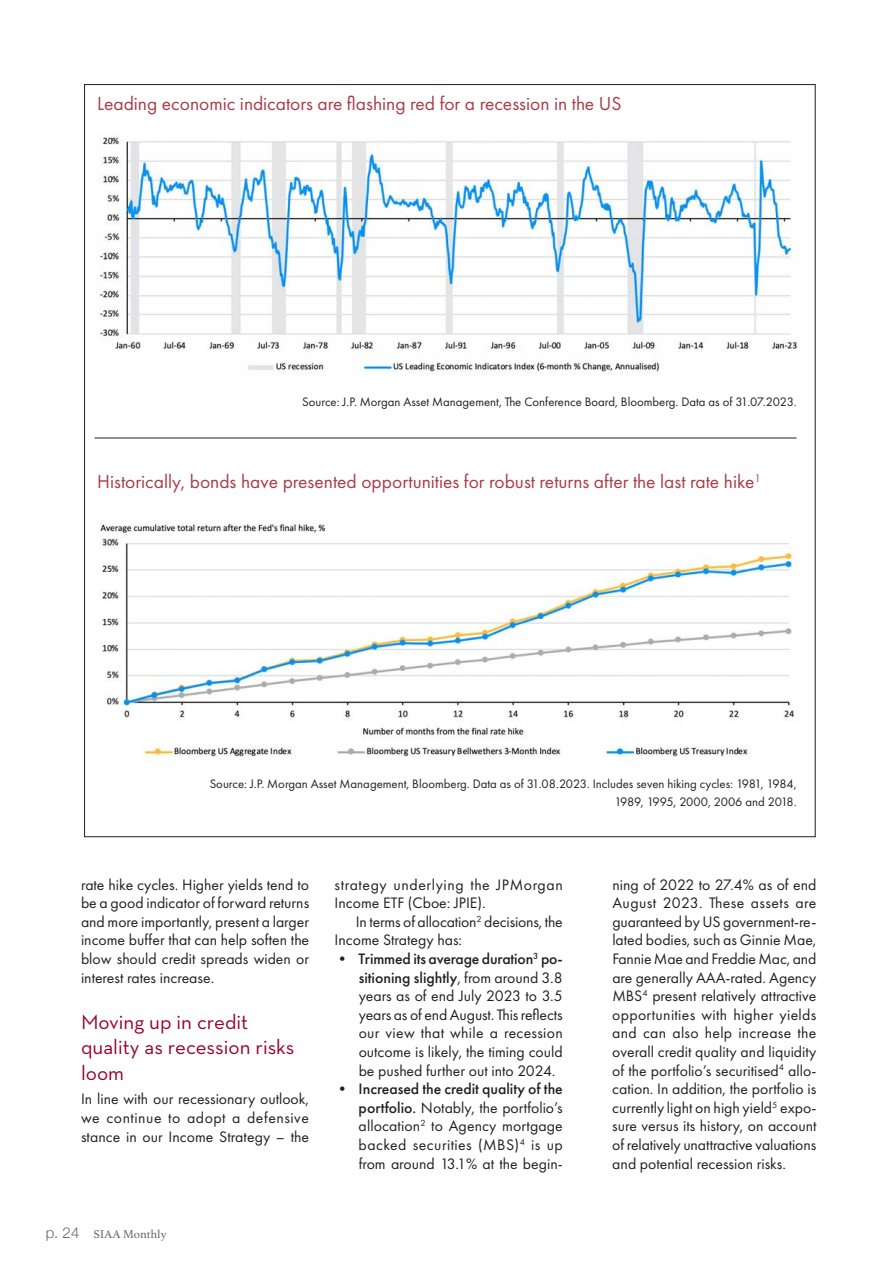
<style>
.page{position:relative;width:893px;height:1263px;background:#fff}
.page>*{position:absolute;margin:0;border:0;box-sizing:border-box;transform-origin:0 0}
.t1{font:21px/25.2px "Neutraface Text";color:#98012d}
.t2{font:19.5px "Futura PT";color:#aa3c48}
.t3{font:15.75px/18.6px "Futura PT";color:#231f20;text-align:justify}
.t4{font:15.75px/18.6px "Futura PT";letter-spacing:.04em;color:#231f20}
.t5{font:12.75px/18.6px "Futura PT";color:#231f20;text-align:right}
.t6{font:12px "Athelas";color:#6a666b}
.s1{font-family:"Helvetica Neue";font-weight:300;font-size:15px}
.s2{font-weight:500}
</style>
<div class="page">
<img style="left:99px;top:136px;width:699px;height:238px">
<img style="left:100px;top:520px;width:698px;height:238px">
<hr style="left:95px;top:438px;width:702px;height:1px;background:#231f20">
<p class="t2" style="left:97px;top:95px;width:526px">Leading economic indicators are flashing red for a recession in the US</p>
<p class="t5" style="left:302px;top:393px;width:496px">Source: J.P. Morgan Asset Management, The Conference Board, Bloomberg. Data as of 31.07.2023.</p>
<p class="t2" style="left:97px;top:473px;width:665px">Historically, bonds have presented opportunities for robust returns after the last rate hike<sup>1</sup></p>
<p class="t5" style="left:210px;top:775px;width:588px">Source: J.P. Morgan Asset Management, Bloomberg. Data as of 31.08.2023. Includes seven hiking cycles: 1981, 1984,<br>1989, 1995, 2000, 2006 and 2018.</p>
<p class="t3" style="left:81px;top:876px;width:230px">rate hike cycles. Higher yields tend to be a good indicator of forward returns and more importantly, present a larger income buffer that can help soften the blow should credit spreads widen or interest rates increase.</p>
<h1 class="t1" style="left:81px;top:1011px;width:215px">Moving up in credit quality as recession risks loom</h1>
<p class="t3" style="left:81px;top:1091px;width:230px">In line with our recessionary outlook, we continue to adopt a defensive stance in our Income Strategy – the</p>
<p class="t6" style="left:46px;top:1230px;width:122px"><span class="s1">p. 24</span> SIAA Monthly</p>
<p class="t4" style="left:335px;top:876px;width:230px">strategy underlying the JPMorgan<br>Income ETF (Cboe: JPIE).</p>
<p class="t3" style="left:335px;top:913px;width:230px;text-indent:21px">In terms of allocation<sup>2</sup> decisions, the<br>Income Strategy has:</p>
<p class="t3" style="left:359px;top:950px;width:206px;text-indent:-24px"><span class="s2">• Trimmed its average duration</span><sup>3</sup> <span class="s2">po&shy;sitioning slightly</span>, from around 3.8 years as of end July 2023 to 3.5 years as of end August. This reflects our view that while a recession outcome is likely, the timing could be pushed further out into 2024.</p>
<p class="t3" style="left:359px;top:1081px;width:206px;text-indent:-24px"><span class="s2">• Increased the credit quality of the portfolio.</span> Notably, the portfolio’s allocation<sup>2</sup> to Agency mortgage backed securities (MBS)<sup>4</sup> is up from around 13.1% at the begin-</p>
<p class="t3" style="left:612px;top:876px;width:206px">ning of 2022 to 27.4% as of end August 2023. These assets are guaranteed by US government-re&shy;lated bodies, such as Ginnie Mae, Fannie Mae and Freddie Mac, and are generally AAA-rated. Agency MBS<sup>4</sup> present relatively attractive opportunities with higher yields and can also help increase the overall credit quality and liquidity of the portfolio’s securitised<sup>4</sup> allo&shy;cation. In addition, the portfolio is currently light on high yield<sup>5</sup> expo&shy;sure versus its history, on account of relatively unattractive valuations and potential recession risks.</p>
</div>
